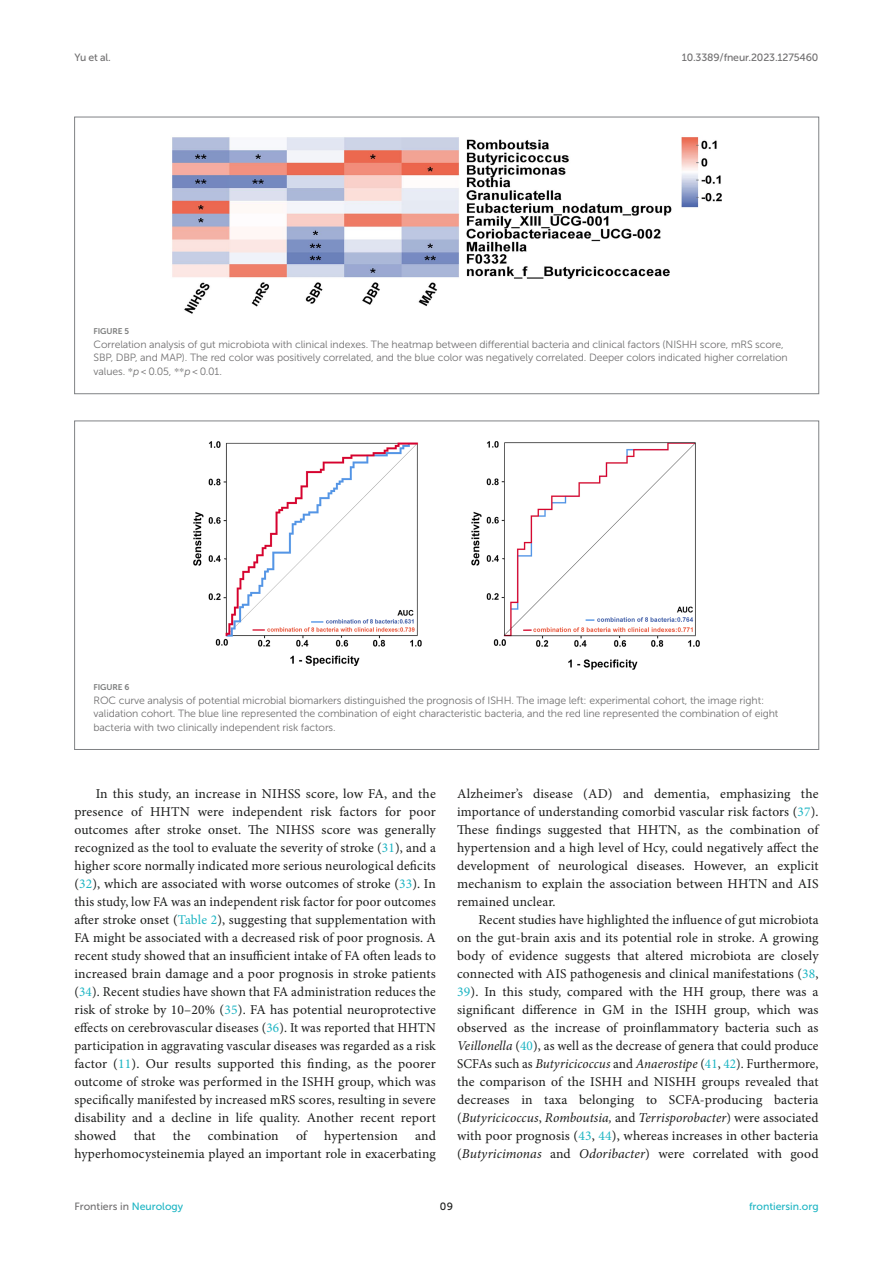
<style>
.page{position:relative;width:893px;height:1263px;background:#fff}
.page>*{position:absolute;margin:0;border:0;box-sizing:border-box;transform-origin:0 0}
.TEXT{font:13.5px/18px "Minion Pro";letter-spacing:.015em;color:#1b1c1b;text-align:justify}
.FIG_LEG{font:10.5px/13.5px "Museo Sans 300";letter-spacing:-.01em;color:#706f70}
.t1{font:10.5px "Museo Sans 500";letter-spacing:-.015em;color:#706f70}
.t2{font:10.5px "Museo Sans 500";color:#1db5c3}
.t3{font:10.5px "Museo Sans 500";color:#1b1c1b}
.FIG_HD{font:8.25px "Museo Sans 700";letter-spacing:-.01em;color:#7e7f7f}
.s1{font-family:"STIX General"}
.s2{font-style:italic}
.s3{color:#1db5c3}
</style>
<div class="page">
<img style="left:172px;top:137px;width:550px;height:177px">
<img style="left:193px;top:441px;width:507px;height:229px">
<p class="t1" style="left:74px;top:51px;width:38px">Yu et al.</p>
<p class="t1" style="left:682px;top:51px;width:138px">10.3389/fneur.2023.1275460</p>
<p class="FIG_HD" style="left:94px;top:327px;width:37px">FIGURE 5</p>
<p class="FIG_LEG" style="left:94px;top:337px;width:696px">Correlation analysis of gut microbiota with clinical indexes. The heatmap between differential bacteria and clinical factors (NISHH score, mRS score,<br>SBP, DBP, and MAP). The red color was positively correlated, and the blue color was negatively correlated. Deeper colors indicated higher correlation values. <span class="s1">*</span><span class="s2">p</span> &lt; 0.05, <span class="s1">**</span><span class="s2">p</span> &lt; 0.01.</p>
<p class="FIG_HD" style="left:94px;top:683px;width:37px">FIGURE 6</p>
<p class="FIG_LEG" style="left:94px;top:693px;width:686px">ROC curve analysis of potential microbial biomarkers distinguished the prognosis of ISHH. The image left: experimental cohort, the image right: validation cohort. The blue line represented the combination of eight characteristic bacteria, and the red line represented the combination of eight bacteria with two clinically independent risk factors.</p>
<p class="TEXT" style="left:74px;top:785px;width:363px;text-indent:21px">In this study, an increase in NIHSS score, low FA, and the presence of HHTN were independent risk factors for poor outcomes after stroke onset. The NIHSS score was generally recognized as the tool to evaluate the severity of stroke (<span class="s3">31</span>), and a higher score normally indicated more serious neurological deficits (<span class="s3">32</span>), which are associated with worse outcomes of stroke (<span class="s3">33</span>). In this study, low FA was an independent risk factor for poor outcomes after stroke onset (<span class="s3">Table 2</span>), suggesting that supplementation with FA might be associated with a decreased risk of poor prognosis. A recent study showed that an insufficient intake of FA often leads to increased brain damage and a poor prognosis in stroke patients (<span class="s3">34</span>). Recent studies have shown that FA administration reduces the risk of stroke by 10–20% (<span class="s3">35</span>). FA has potential neuroprotective effects on cerebrovascular diseases (<span class="s3">36</span>). It was reported that HHTN participation in aggravating vascular diseases was regarded as a risk factor (<span class="s3">11</span>). Our results supported this finding, as the poorer outcome of stroke was performed in the ISHH group, which was specifically manifested by increased mRS scores, resulting in severe disability and a decline in life quality. Another recent report showed</p>
<p class="TEXT" style="left:74px;top:1127px;width:363px;text-align:right">and<br>hyperhomocysteinemia played an important role in exacerbating</p>
<p class="TEXT" style="left:134px;top:1127px;width:23px">that</p>
<p class="TEXT" style="left:173px;top:1127px;width:19px">the</p>
<p class="TEXT" style="left:208px;top:1127px;width:73px">combination</p>
<p class="TEXT" style="left:296px;top:1127px;width:13px">of</p>
<p class="TEXT" style="left:324px;top:1127px;width:75px">hypertension</p>
<p class="TEXT" style="left:457px;top:785px;width:363px">Alzheimer’s disease (AD) and dementia, emphasizing the importance of understanding comorbid vascular risk factors (<span class="s3">37</span>).<br>These findings suggested that HHTN, as the combination of hypertension and a high level of Hcy, could negatively affect the development of neurological diseases. However, an explicit mechanism to explain the association between HHTN and AIS remained unclear.</p>
<p class="TEXT" style="left:457px;top:911px;width:363px;text-indent:21px">Recent studies have highlighted the influence of gut microbiota on the gut-brain axis and its potential role in stroke. A growing body of evidence suggests that altered microbiota are closely connected with AIS pathogenesis and clinical manifestations (<span class="s3">38</span>, <span class="s3">39</span>). In this study, compared with the HH group, there was a significant difference in GM in the ISHH group, which was observed as the increase of proinflammatory bacteria such as <span class="s2">Veillonella</span> (<span class="s3">40</span>), as well as the decrease of genera that could produce SCFAs such as <span class="s2">Butyricicoccus</span> and <span class="s2">Anaerostipe</span> (<span class="s3">41</span>, <span class="s3">42</span>). Furthermore, the comparison of the ISHH and NISHH groups revealed that decreases in taxa belonging to SCFA-producing bacteria (<span class="s2">Butyricicoccus</span>, <span class="s2">Romboutsia,</span> and <span class="s2">Terrisporobacter</span>) were associated with poor prognosis (<span class="s3">43</span>, <span class="s3">44</span>), whereas increases in other bacteria (<span class="s2">Butyricimonas</span> and <span class="s2">Odoribacter</span>) were correlated with good</p>
<p class="t1" style="left:74px;top:1200px;width:110px">Frontiers in <span class="s3">Neurology</span></p>
<p class="t3" style="left:440px;top:1200px;width:15px">09</p>
<p class="t2" style="left:749px;top:1200px;width:71px">frontiersin.org</p>
</div>
